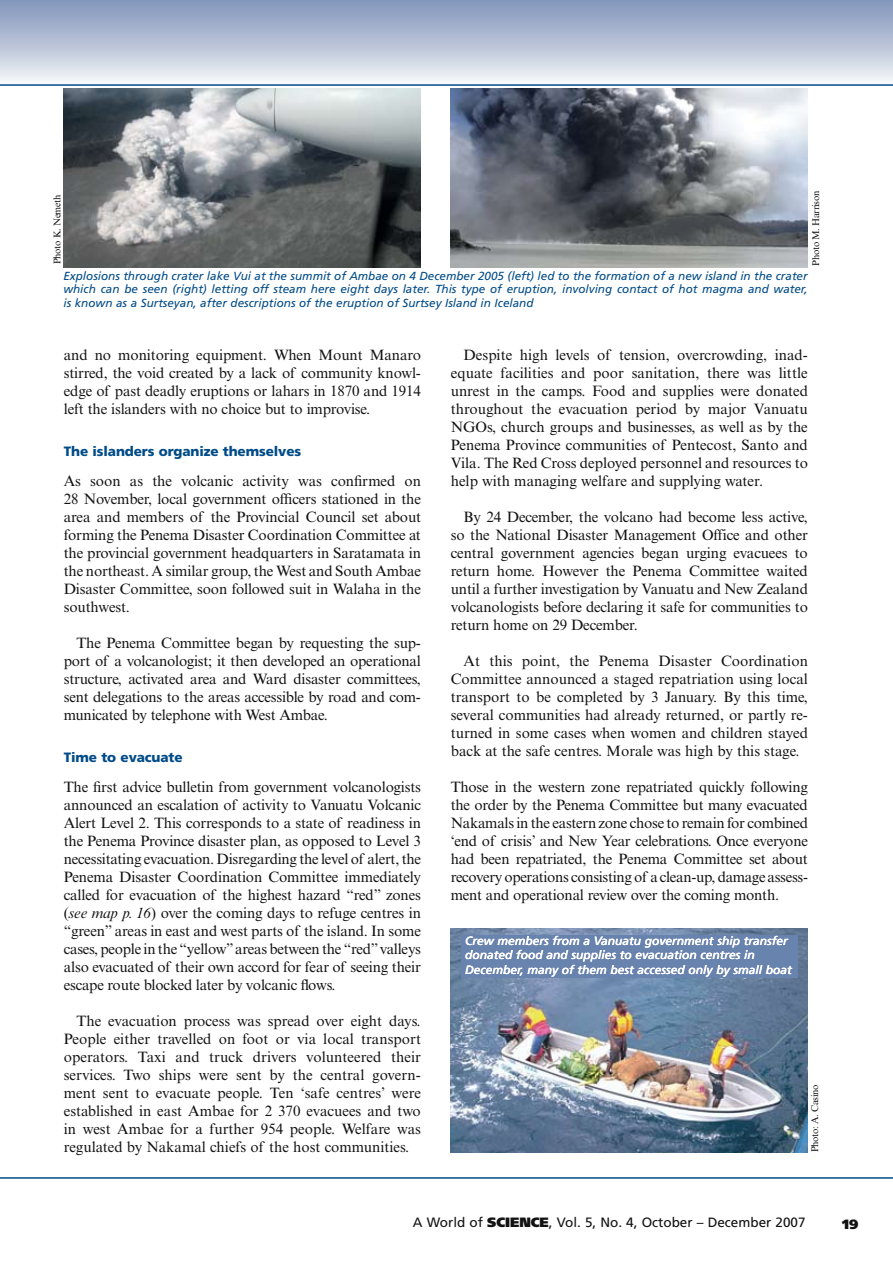
<style>
.page{position:relative;width:893px;height:1263px;background:#fff}
.page>*{position:absolute;margin:0;border:0;box-sizing:border-box;transform-origin:0 0}
.t1{font:15px/18px "Times New Roman MT Std";letter-spacing:-.01em;color:#121212;text-align:justify}
.t2{font:13.5px "Frutiger LT Std";color:#121212}
.t3{font:900 13.5px "Frutiger LT Std";letter-spacing:-.01em;color:#004b88}
.t4{font:900 13.5px "Frutiger LT Std";color:#121212}
.t5{font:italic 12px/14.4px "Frutiger LT Std";color:#fff}
.t6{font:italic 11.7px/13.5px "Frutiger LT Std";color:#004b88;text-align:justify}
.t7{font:9.75px "Times New Roman MT Std";letter-spacing:-.035em;color:#121212}
.s1{font-style:italic}
.s2{font-weight:900}
</style>
<div class="page">
<div style="left:1px;top:0;width:892px;height:85px;background:linear-gradient(to bottom,#7f92b9,#f4f6f7)"></div>
<svg style="left:0;top:0;width:2px;height:84px"></svg>
<hr style="left:0;top:84px;width:893px;height:2px;background:#004b88">
<img style="left:451px;top:929px;width:357px;height:223px">
<div style="left:461px;top:935px;width:337px;height:42px;background:#6983af"></div>
<hr style="left:0;top:1177px;width:893px;height:2px;background:#004b88">
<img style="left:63px;top:89px;width:358px;height:179px">
<img style="left:450px;top:89px;width:357px;height:179px">
<p class="t7" style="left:52px;top:264px;width:71px;rotate:-90deg">Photo K. Nemeth</p>
<p class="t7" style="left:810px;top:266px;width:77px;rotate:-90deg">Photo M. Harrison</p>
<p class="t6" style="left:63px;top:269px;width:746px">Explosions through crater lake Vui at the summit of Ambae on 4 December 2005 (left) led to the formation of a new island in the crater which can be seen (right) letting off steam here eight days later. This type of eruption, involving contact of hot magma and water, is known as a Surtseyan, after descriptions of the eruption of Surtsey Island in Iceland</p>
<p class="t1" style="left:64px;top:346px;width:359px">and no monitoring equipment. When Mount Manaro stirred, the void created by a lack of community knowl&shy;edge of past deadly eruptions or lahars in 1870 and 1914 left the islanders with no choice but to improvise.</p>
<p class="t3" style="left:64px;top:443px;width:239px">The islanders organize themselves</p>
<p class="t1" style="left:64px;top:472px;width:359px">As soon as the volcanic activity was confirmed on 28 November, local government officers stationed in the area and members of the Provincial Council set about forming the Penema Disaster Coordination Committee at the provincial government headquarters in Saratamata in the northeast. A similar group, the West and South Ambae Disaster Committee, soon followed suit in Walaha in the southwest.</p>
<p class="t1" style="left:64px;top:634px;width:359px;text-indent:13px">The Penema Committee began by requesting the sup&shy;port of a volcanologist; it then developed an operational structure, activated area and Ward disaster committees, sent delegations to the areas accessible by road and com&shy;municated by telephone with West Ambae.</p>
<p class="t3" style="left:64px;top:749px;width:120px">Time to evacuate</p>
<p class="t1" style="left:64px;top:778px;width:359px">The first advice bulletin from government volcanologists announced an escalation of activity to Vanuatu Volcanic Alert Level 2. This corresponds to a state of readiness in the Penema Province disaster plan, as opposed to Level 3 necessitating evacuation. Disregarding the level of alert, the Penema Disaster Coordination Committee immediately called for evacuation of the highest hazard “red” zones (<span class="s1">see map p. 16</span>) over the coming days to refuge centres in “green” areas in east and west parts of the island. In some cases, people in the “yellow” areas between the “red” valleys also evacuated of their own accord for fear of seeing their escape route blocked later by volcanic flows.</p>
<p class="t1" style="left:64px;top:1012px;width:359px;text-indent:13px">The evacuation process was spread over eight days.<br>People either travelled on foot or via local transport operators. Taxi and truck drivers volunteered their services. Two ships were sent by the central govern&shy;ment sent to evacuate people. Ten ‘safe centres’ were established in east Ambae for 2 370 evacuees and two in west Ambae for a further 954 people. Welfare was regulated by Nakamal chiefs of the host communities.</p>
<p class="t1" style="left:451px;top:346px;width:359px;text-indent:13px">Despite high levels of tension, overcrowding, inad&shy;equate facilities and poor sanitation, there was little unrest in the camps. Food and supplies were donated throughout the evacuation period by major Vanuatu NGOs, church groups and businesses, as well as by the Penema Province communities of Pentecost, Santo and Vila. The Red Cross deployed personnel and resources to help with managing welfare and supplying water.</p>
<p class="t1" style="left:451px;top:508px;width:359px;text-indent:13px">By 24 December, the volcano had become less active, so the National Disaster Management Office and other central government agencies began urging evacuees to return home. However the Penema Committee waited until a further investigation by Vanuatu and New Zealand volcanologists before declaring it safe for communities to return home on 29 December.</p>
<p class="t1" style="left:451px;top:652px;width:359px;text-indent:13px">At this point, the Penema Disaster Coordination Committee announced a staged repatriation using local transport to be completed by 3 January. By this time, several communities had already returned, or partly re&shy;turned in some cases when women and children stayed back at the safe centres. Morale was high by this stage.</p>
<p class="t1" style="left:451px;top:778px;width:359px">Those in the western zone repatriated quickly following the order by the Penema Committee but many evacuated Nakamals in the eastern zone chose to remain for combined ‘end of crisis’ and New Year celebrations. Once everyone had been repatriated, the Penema Committee set about recovery operations consisting of a clean-up, damage assess&shy;ment and operational review over the coming month.</p>
<p class="t5" style="left:465px;top:933px;width:328px">Crew members from a Vanuatu government ship transfer donated food and supplies to evacuation centres in<br>December, many of them best accessed only by small boat</p>
<p class="t7" style="left:809px;top:1152px;width:69px;rotate:-90deg">Photo: A. Casino</p>
<p class="t2" style="left:413px;top:1214px;width:394px">A World of <span class="s2">SCIENCE</span>, Vol. 5, N o. 4, October – December 2007</p>
<p class="t4" style="left:842px;top:1215px;width:17px">19</p>
</div>
